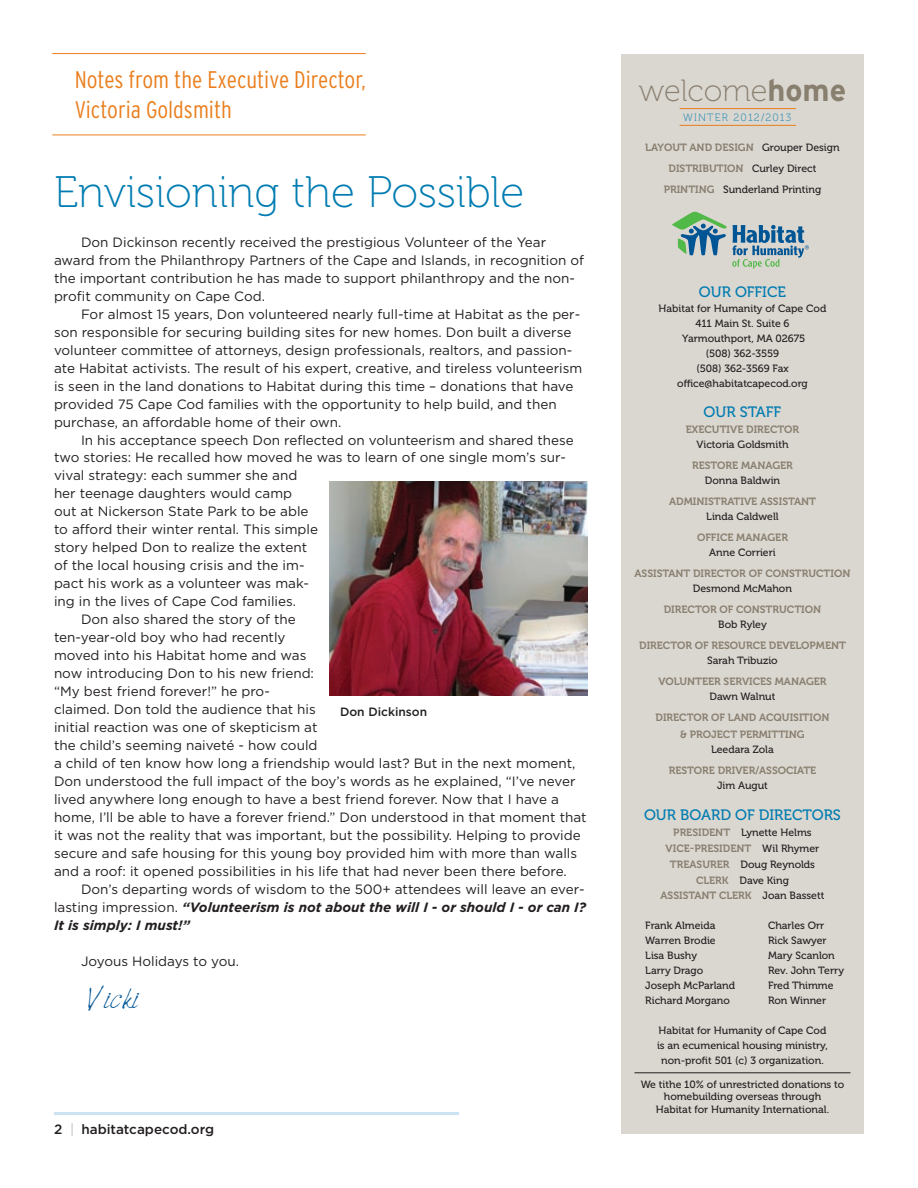
<style>
.page{position:relative;width:918px;height:1188px;background:#fff}
.page>*{position:absolute;margin:0;border:0;box-sizing:border-box;transform-origin:0 0}
.t1{font:44.1px "Museo 100";color:#007cb1}
.t2{font:30.75px "Museo 100";color:#887f6f}
.t3{font:300 condensed 24px/30px "Interstate";color:#ea7e1d}
.t4{font:24px "Harabara Hand";color:#005595}
.t5{font:15px "Museo 500";color:#007cb1}
.t6{font:13.5px/18px "Gotham";color:#231f20}
.t7{font:italic 700 13.5px "Gotham";color:#231f20}
.t8{font:500 13.5px "Gotham";color:#231f20}
.t9{font:500 12px "Gotham";color:#231f20}
.t10{font:10.5px/15px "Museo 500";color:#231f20;text-align:center}
.t11{font:10.5px/21px "Museo 700";color:#887f6f;text-align:center}
.t12{font:10.5px "Museo 100";letter-spacing:.12em;color:#007cb1}
.s1{font-weight:400;font-style:normal}
.s2{font-weight:100}
.s3{font-family:"Interstate";font-weight:700}
.s4{font-family:"Museo 500";color:#231f20}
.s5{font-family:"Museo 700";color:#887f6f}
</style>
<div class="page">
<hr style="left:54px;top:1112px;width:405px;height:2px;background:#cce2f0">
<div style="left:621px;top:54px;width:243px;height:1080px;background:#dad6d0"></div>
<hr style="left:52px;top:53px;width:314px;height:1px;background:#ea7e1d">
<hr style="left:680px;top:108px;width:116px;height:1px;background:#ea7e1d">
<hr style="left:680px;top:125px;width:116px;height:1px;background:#ea7e1d">
<hr style="left:52px;top:135px;width:314px;height:1px;background:#ea7e1d">
<hr style="left:634px;top:1073px;width:216px;height:1px;background:#231f20">
<img style="left:329px;top:482px;width:258px;height:214px">
<svg style="left:672px;top:212px;width:137px;height:57px"></svg>
<h3 class="t3" style="left:75px;top:64px;width:293px">Notes from the Executive Director,<br>Victoria Goldsmith</h3>
<h1 class="t1" style="left:54px;top:168px;width:472px">Envisioning the Possible</h1>
<p class="t6" style="left:54px;top:232px;width:532px;text-indent:27px">Don Dickinson recently received the prestigious Volunteer of the Year award from the Philanthropy Partners of the Cape and Islands, in recognition of the important contribution he has made to support philanthropy and the non&shy;profit community on Cape Cod.</p>
<p class="t6" style="left:54px;top:304px;width:530px;text-indent:27px">For almost 15 years, Don volunteered nearly full-time at Habitat as the per&shy;son responsible for securing building sites for new homes. Don built a diverse volunteer committee of attorneys, design professionals, realtors, and passion&shy;ate Habitat activists. The result of his expert, creative, and tireless volunteerism is seen in the land donations to Habitat during this time – donations that have provided 75 Cape Cod families with the opportunity to help build, and then purchase, an affordable home of their own.</p>
<p class="t6" style="left:81px;top:430px;width:494px">In his acceptance speech Don reflected on volunteerism and shared these</p>
<p class="t6" style="left:54px;top:448px;width:514px">two stories: He recalled how moved he was to learn of one single mom’s sur-</p>
<p class="t6" style="left:54px;top:466px;width:245px">vival strategy: each summer she and</p>
<p class="t6" style="left:54px;top:484px;width:240px">her teenage daughters would camp</p>
<p class="t6" style="left:54px;top:502px;width:256px">out at Nickerson State Park to be able</p>
<p class="t6" style="left:54px;top:520px;width:266px">to afford their winter rental. This simple</p>
<p class="t6" style="left:54px;top:538px;width:255px">story helped Don to realize the extent</p>
<p class="t6" style="left:54px;top:556px;width:252px">of the local housing crisis and the im-</p>
<p class="t6" style="left:54px;top:574px;width:256px">pact his work as a volunteer was mak-</p>
<p class="t6" style="left:54px;top:592px;width:244px">ing in the lives of Cape Cod families.</p>
<p class="t6" style="left:81px;top:610px;width:216px">Don also shared the story of the</p>
<p class="t6" style="left:54px;top:628px;width:233px">ten-year-old boy who had recently</p>
<p class="t6" style="left:54px;top:646px;width:254px">moved into his Habitat home and was</p>
<p class="t6" style="left:54px;top:664px;width:262px">now introducing Don to his new friend:</p>
<p class="t6" style="left:54px;top:682px;width:217px">“My best friend forever!” he pro-</p>
<p class="t6" style="left:54px;top:700px;width:263px">claimed. Don told the audience that his</p>
<p class="t6" style="left:54px;top:718px;width:265px">initial reaction was one of skepticism at</p>
<p class="t6" style="left:54px;top:736px;width:265px">the child’s seeming naiveté - how could</p>
<p class="t6" style="left:54px;top:754px;width:523px">a child of ten know how long a friendship would last? But in the next moment,</p>
<p class="t6" style="left:54px;top:772px;width:523px">Don understood the full impact of the boy’s words as he explained, “I’ve never</p>
<p class="t6" style="left:54px;top:790px;width:506px">lived anywhere long enough to have a best friend forever. Now that I have a</p>
<p class="t6" style="left:54px;top:808px;width:534px">home, I’ll be able to have a forever friend.” Don understood in that moment that</p>
<p class="t6" style="left:54px;top:826px;width:528px">it was not the reality that was important, but the possibility. Helping to provide</p>
<p class="t6" style="left:54px;top:844px;width:525px">secure and safe housing for this young boy provided him with more than walls</p>
<p class="t6" style="left:54px;top:862px;width:514px">and a roof: it opened possibilities in his life that had never been there before.</p>
<p class="t6" style="left:81px;top:880px;width:505px">Don’s departing words of wisdom to the 500+ attendees will leave an ever-</p>
<p class="t7" style="left:54px;top:899px;width:534px"><span class="s1">lasting impression.</span> “Volunteerism is not about the will I - or should I - or can I?</p>
<p class="t7" style="left:54px;top:917px;width:138px">It is simply: I must!”</p>
<p class="t6" style="left:81px;top:952px;width:160px">Joyous Holidays to you.</p>
<h3 class="t4" style="left:89px;top:986px;width:52px">Vicki</h3>
<p class="t9" style="left:340px;top:704px;width:89px">Don Dickinson</p>
<p class="t8" style="left:54px;top:1120px;width:162px">2 <span class="s2">|</span> habitatcapecod.org</p>
<h2 class="t2" style="left:639px;top:74px;width:209px">welcome<span class="s3">home</span></h2>
<p class="t12" style="left:683px;top:111px;width:110px">WINTER 2012/2013</p>
<p class="t11" style="left:645px;top:137px;width:196px">LAYOUT AND DESIGN <span class="s4">Grouper Design<br></span>DISTRIBUTION <span class="s4">Curley Direct</span></p>
<p class="t10" style="left:664px;top:183px;width:159px"><span class="s5">PRINTING</span> Sunderland Printing</p>
<p class="t5" style="left:699px;top:284px;width:89px">OUR OFFICE</p>
<p class="t10" style="left:659px;top:301px;width:169px">Habitat for Humanity of Cape Cod<br>411 Main St. Suite 6<br>Yarmouthport, MA 02675<br>(508) 362-3559<br>(508) 362-3569 Fax office@habitatcapecod.org</p>
<p class="t5" style="left:704px;top:404px;width:79px">OUR STAFF</p>
<p class="t11" style="left:686px;top:419px;width:115px">EXECUTIVE DIRECTOR</p>
<p class="t10" style="left:696px;top:437px;width:94px">Victoria Goldsmith</p>
<p class="t11" style="left:692px;top:455px;width:102px">RESTORE MANAGER</p>
<p class="t10" style="left:705px;top:473px;width:77px">Donna Baldwin</p>
<p class="t11" style="left:669px;top:491px;width:148px">ADMINISTRATIVE ASSISTANT</p>
<p class="t10" style="left:706px;top:509px;width:74px">Linda Caldwell</p>
<p class="t11" style="left:697px;top:527px;width:92px">OFFICE MANAGER</p>
<p class="t10" style="left:709px;top:545px;width:68px">Anne Corrieri</p>
<p class="t11" style="left:635px;top:563px;width:217px">ASSISTANT DIRECTOR OF CONSTRUCTION</p>
<p class="t10" style="left:693px;top:581px;width:101px">Desmond McMahon</p>
<p class="t11" style="left:664px;top:599px;width:159px">DIRECTOR OF CONSTRUCTION</p>
<p class="t10" style="left:718px;top:617px;width:50px">Bob Ryley</p>
<p class="t11" style="left:639px;top:635px;width:208px">DIRECTOR OF RESOURCE DEVELOPMENT</p>
<p class="t10" style="left:707px;top:653px;width:72px">Sarah Tribuzio</p>
<p class="t11" style="left:659px;top:671px;width:170px">VOLUNTEER SERVICES MANAGER</p>
<p class="t10" style="left:709px;top:689px;width:68px">Dawn Walnut</p>
<p class="t11" style="left:656px;top:709px;width:175px;line-height:16.5px">DIRECTOR OF LAND ACQUISITION &amp; PROJECT PERMITTING</p>
<p class="t10" style="left:711px;top:742px;width:64px">Leedara Zola</p>
<p class="t11" style="left:669px;top:760px;width:149px">RESTORE DRIVER/ASSOCIATE</p>
<p class="t10" style="left:717px;top:778px;width:52px">Jim Augut</p>
<p class="t5" style="left:644px;top:807px;width:198px">OUR BOARD OF DIRECTORS</p>
<p class="t10" style="left:673px;top:825px;width:140px"><span class="s5">PRESIDENT</span> Lynette Helms</p>
<p class="t11" style="left:666px;top:838px;width:155px">VICE-PRESIDENT <span class="s4">Wil Rhymer</span></p>
<p class="t10" style="left:670px;top:856px;width:147px;line-height:15.9px"><span class="s5">TREASURER</span> Doug Reynolds<br><span class="s5">CLERK</span> Dave King</p>
<p class="t11" style="left:661px;top:885px;width:165px">ASSISTANT CLERK <span class="s4">Joan Bassett</span></p>
<p class="t10" style="left:645px;top:918px;width:72px">Frank Almeida</p>
<p class="t10" style="left:768px;top:918px;width:58px">Charles Orr</p>
<p class="t10" style="left:645px;top:933px;width:72px">Warren Brodie</p>
<p class="t10" style="left:768px;top:933px;width:60px">Rick Sawyer</p>
<p class="t10" style="left:645px;top:948px;width:53px">Lisa Bushy</p>
<p class="t10" style="left:768px;top:948px;width:68px">Mary Scanlon</p>
<p class="t10" style="left:645px;top:963px;width:60px">Larry Drago</p>
<p class="t10" style="left:768px;top:963px;width:78px">Rev. John Terry</p>
<p class="t10" style="left:645px;top:978px;width:91px">Joseph McParland</p>
<p class="t10" style="left:768px;top:978px;width:67px">Fred Thimme</p>
<p class="t10" style="left:645px;top:994px;width:86px">Richard Morgano</p>
<p class="t10" style="left:768px;top:994px;width:60px">Ron Winner</p>
<p class="t10" style="left:657px;top:1024px;width:173px">Habitat for Humanity of Cape Cod is an ecumenical housing ministry, non-profit 501 (c) 3 organization.</p>
<p class="t10" style="left:641px;top:1078px;width:205px;line-height:12.6px">We tithe 10% of unrestricted donations to homebuilding overseas through<br>Habitat for Humanity International.</p>
</div>
